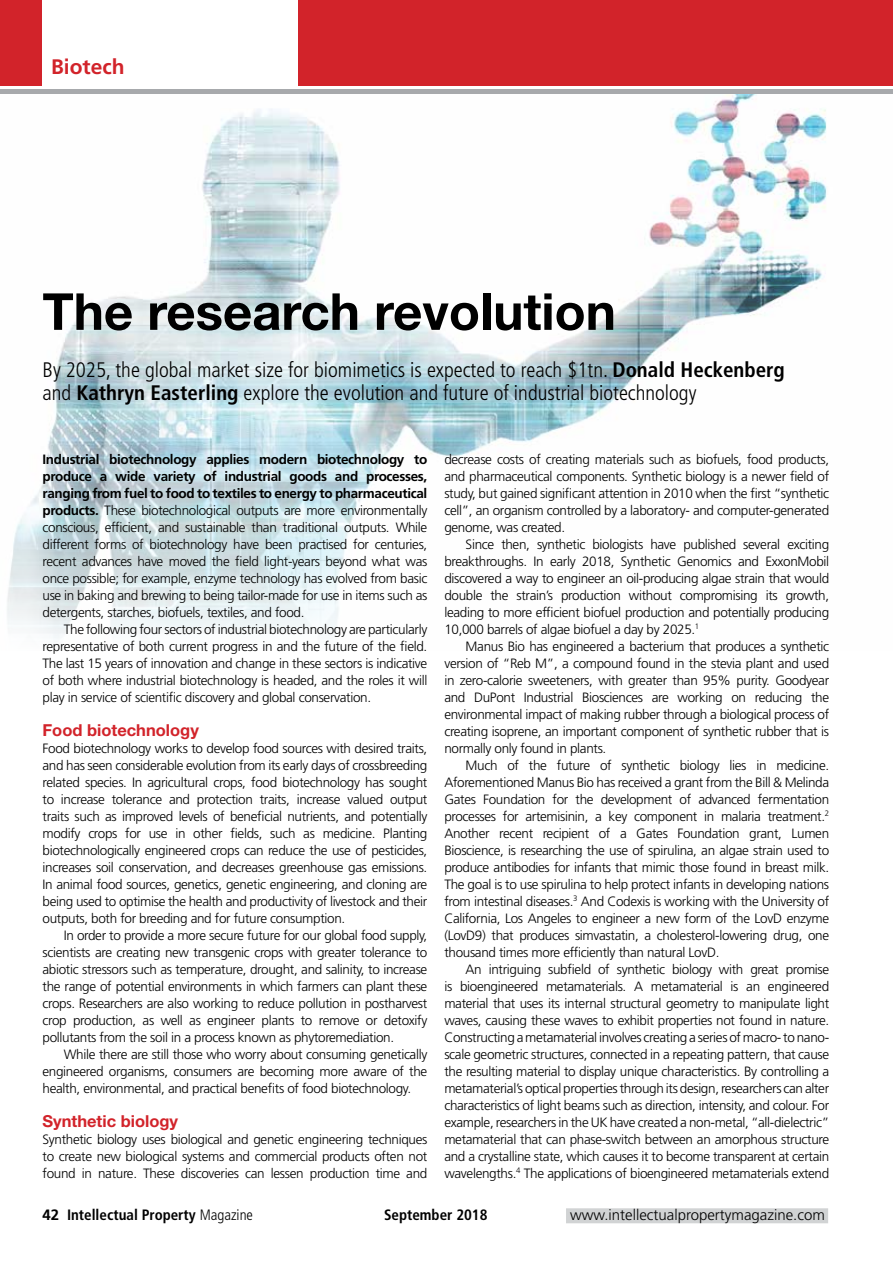
<style>
.page{position:relative;width:893px;height:1263px;background:#fff}
.page>*{position:absolute;margin:0;border:0;box-sizing:border-box;transform-origin:0 0}
.t1{font:700 51px "Helvetica Neue LT Std";color:#000}
.t2{font:300 condensed 21px/22.5px "Frutiger LT Std";color:#000}
.t3{font:700 21px "Frutiger LT Std";color:#d2232a}
.t4{font:700 16.5px "Helvetica Neue LT Std";color:#d2232a}
.t5{font:700 condensed 15px "Frutiger LT Std";color:#000}
.t6{font:300 15px "Frutiger LT Std";color:#000}
.t7{font:300 13.5px/17px "Frutiger LT Std";letter-spacing:-.025em;color:#000;text-align:justify}
.s1{font-weight:700}
.s2{font-stretch:normal}
.s3{font-weight:300}
</style>
<div class="page">
<img style="left:7px;top:94px;width:820px;height:544px">
<div style="left:566px;top:1208px;width:262px;height:15px;background:#d1d3d4"></div>
<div style="left:0;top:0;width:893px;height:85px;background:#d2232a"></div>
<div style="left:43px;top:0;width:255px;height:87px;background:#fff"></div>
<div style="left:0;top:89px;width:893px;height:5px;background:#a7a9ac"></div>
<h2 class="t3" style="left:51px;top:54px;width:75px">Biotech</h2>
<h1 class="t1" style="left:43px;top:280px;width:575px">The research revolution</h1>
<h2 class="t2" style="left:43px;top:359px;width:744px">By 2025, the global market size for biomimetics is expected to reach $1tn. <span class="s1">Donald Heckenberg </span>and <span class="s1">Kathryn Easterling</span> explore the evolution and future of industrial biotechnology</h2>
<p class="t7" style="left:43px;top:451px;width:386px"><span class="s1">Industrial biotechnology applies modern biotechnology to produce a wide variety of industrial goods and processes, ranging from fuel to food to textiles to energy to pharmaceutical products.</span> These biotechnological outputs are more environmentally conscious, efficient, and sustainable than traditional outputs. While different forms of biotechnology have been practised for centuries, recent advances have moved the field light-years beyond what was once possible; for example, enzyme technology has evolved from basic use in baking and brewing to being tailor-made for use in items such as detergents, starches, biofuels, textiles, and food.</p>
<p class="t7" style="left:43px;top:621px;width:386px;text-indent:21px">The following four sectors of industrial biotechnology are particularly representative of both current progress in and the future of the field.<br>The last 15 years of innovation and change in these sectors is indicative of both where industrial biotechnology is headed, and the roles it will play in service of scientific discovery and global conservation.</p>
<p class="t4" style="left:43px;top:720px;width:158px">Food biotechnology</p>
<p class="t7" style="left:43px;top:740px;width:386px">Food biotechnology works to develop food sources with desired traits, and has seen considerable evolution from its early days of crossbreeding related species. In agricultural crops, food biotechnology has sought to increase tolerance and protection traits, increase valued output traits such as improved levels of beneficial nutrients, and potentially modify crops for use in other fields, such as medicine. Planting biotechnologically engineered crops can reduce the use of pesticides, increases soil conservation, and decreases greenhouse gas emissions.<br>In animal food sources, genetics, genetic engineering, and cloning are being used to optimise the health and productivity of livestock and their outputs, both for breeding and for future consumption.</p>
<p class="t7" style="left:43px;top:927px;width:386px;text-indent:21px">In order to provide a more secure future for our global food supply, scientists are creating new transgenic crops with greater tolerance to abiotic stressors such as temperature, drought, and salinity, to increase the range of potential environments in which farmers can plant these crops. Researchers are also working to reduce pollution in postharvest crop production, as well as engineer plants to remove or detoxify pollutants from the soil in a process known as phytoremediation.</p>
<p class="t7" style="left:43px;top:1046px;width:386px;text-indent:21px">While there are still those who worry about consuming genetically engineered organisms, consumers are becoming more aware of the health, environmental, and practical benefits of food biotechnology.</p>
<p class="t4" style="left:43px;top:1111px;width:137px">Synthetic biology</p>
<p class="t7" style="left:43px;top:1131px;width:386px">Synthetic biology uses biological and genetic engineering techniques to create new biological systems and commercial products often not found in nature. These discoveries can lessen production time and</p>
<p class="t7" style="left:444px;top:451px;width:386px">decrease costs of creating materials such as biofuels, food products, and pharmaceutical components. Synthetic biology is a newer field of study, but gained significant attention in 2010 when the first “synthetic cell”, an organism controlled by a laboratory- and computer-generated genome, was created.</p>
<p class="t7" style="left:444px;top:536px;width:386px;text-indent:21px">Since then, synthetic biologists have published several exciting breakthroughs. In early 2018, Synthetic Genomics and ExxonMobil discovered a way to engineer an oil-producing algae strain that would double the strain’s production without compromising its growth, leading to more efficient biofuel production and potentially producing 10,000 barrels of algae biofuel a day by 2025.<sup>1</sup></p>
<p class="t7" style="left:444px;top:638px;width:386px;text-indent:21px">Manus Bio has engineered a bacterium that produces a synthetic version of “Reb M”, a compound found in the stevia plant and used in zero-calorie sweeteners, with greater than 95% purity. Goodyear and DuPont Industrial Biosciences are working on reducing the environmental impact of making rubber through a biological process of creating isoprene, an important component of synthetic rubber that is normally only found in plants.</p>
<p class="t7" style="left:444px;top:757px;width:386px;text-indent:21px">Much of the future of synthetic biology lies in medicine.<br>Aforementioned Manus Bio has received a grant from the Bill &amp; Melinda Gates Foundation for the development of advanced fermentation processes for artemisinin, a key component in malaria treatment.<sup>2<br></sup>Another recent recipient of a Gates Foundation grant, Lumen Bioscience, is researching the use of spirulina, an algae strain used to produce antibodies for infants that mimic those found in breast milk.<br>The goal is to use spirulina to help protect infants in developing nations from intestinal diseases.<sup>3</sup> And Codexis is working with the University of California, Los Angeles to engineer a new form of the LovD enzyme (LovD9) that produces simvastatin, a cholesterol-lowering drug, one thousand times more efficiently than natural LovD.</p>
<p class="t7" style="left:444px;top:961px;width:386px;text-indent:21px">An intriguing subfield of synthetic biology with great promise is bioengineered metamaterials. A metamaterial is an engineered material that uses its internal structural geometry to manipulate light waves, causing these waves to exhibit properties not found in nature.<br>Constructing a metamaterial involves creating a series of macro- to nano&shy;scale geometric structures, connected in a repeating pattern, that cause the resulting material to display unique characteristics. By controlling a metamaterial’s optical properties through its design, researchers can alter characteristics of light beams such as direction, intensity, and colour. For example, researchers in the UK have created a non-metal, “all-dielectric” metamaterial that can phase-switch between an amorphous structure and a crystalline state, which causes it to become transparent at certain wavelengths.<sup>4</sup> The applications of bioengineered metamaterials extend</p>
<p class="t5" style="left:43px;top:1206px;width:212px"><span class="s2">42</span> Intellectual Property <span class="s3">Magazine</span></p>
<p class="t5" style="left:384px;top:1206px;width:105px">September 2018</p>
<p class="t6" style="left:570px;top:1206px;width:256px">www.intellectualpropertymagazine.com</p>
</div>
